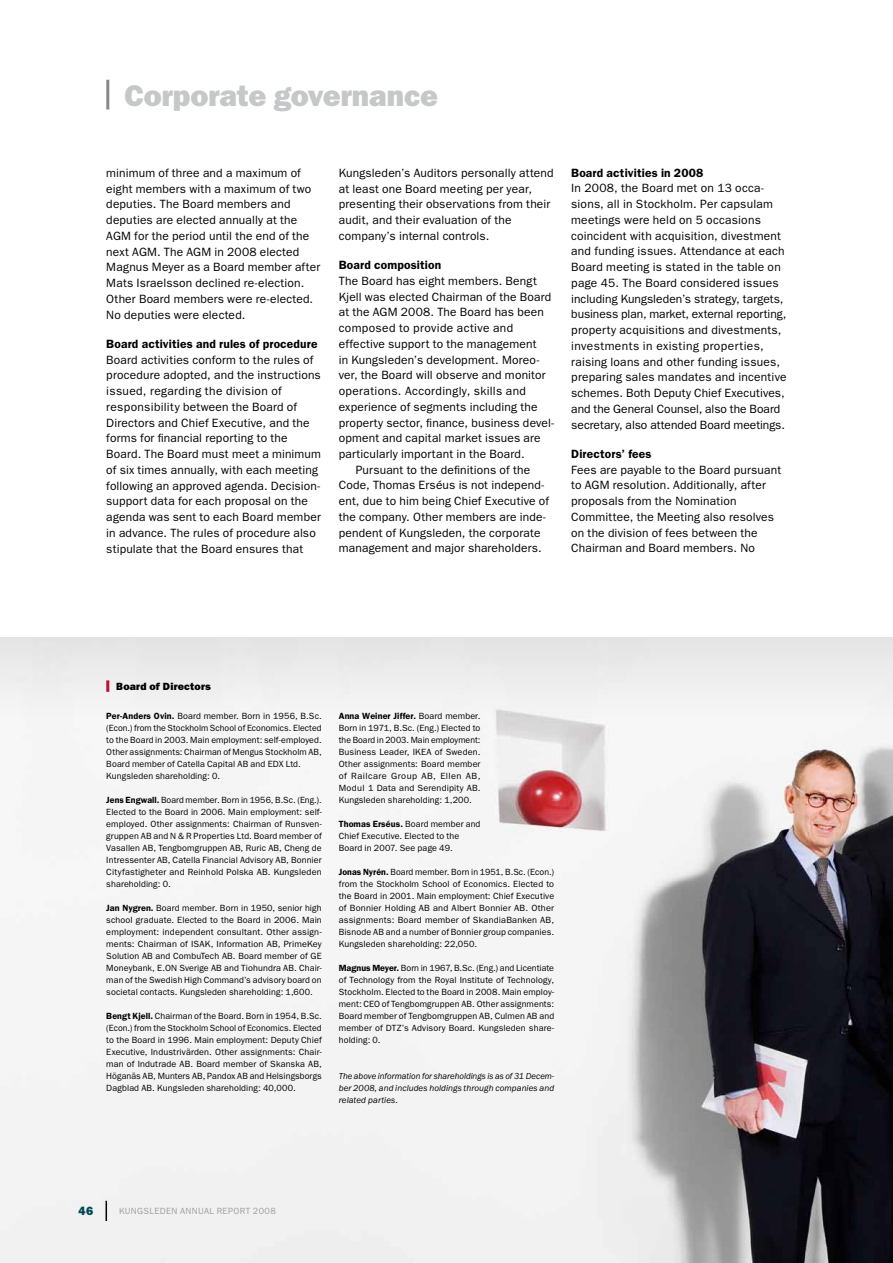
<style>
.page{position:relative;width:893px;height:1263px;background:#fff}
.page>*{position:absolute;margin:0;border:0;box-sizing:border-box;transform-origin:0 0}
.t1{font:30px "ITC Franklin Gothic Std Hvy";letter-spacing:-.005em;color:#c6c7c8}
.t2{font:12px/15.8px "ITC Franklin Gothic Std";letter-spacing:.015em;color:#000}
.t3{font:600 12px "ITC Franklin Gothic Std";letter-spacing:.015em;color:#000}
.t4{font:12px "ITC Franklin Gothic Std Hvy";color:#004857}
.t5{font:10.5px "ITC Franklin Gothic Std Hvy";letter-spacing:.015em;color:#000}
.t6{font:9px/12px "ITC Franklin Gothic Std";letter-spacing:.01em;color:#000;text-align:justify}
.t7{font:italic 9px/12px "ITC Franklin Gothic Std";letter-spacing:.005em;color:#000;text-align:justify}
.t8{font:9px "ITC Franklin Gothic Std";letter-spacing:.035em;color:#9c9e9f}
.s1{font-weight:600}
</style>
<div class="page">
<img style="left:0;top:736px;width:893px;height:527px">
<hr style="left:106px;top:80px;width:3px;height:29px;background:#87888a">
<div style="left:0;top:638px;width:893px;height:98px;background:#efefef"></div>
<svg style="left:106px;top:680px;width:3px;height:12px"></svg>
<svg style="left:106px;top:1201px;width:1px;height:20px"></svg>
<h1 class="t1" style="left:124px;top:78px;width:315px">Corporate governance</h1>
<p class="t2" style="left:106px;top:165px;width:215px">minimum of three and a maximum of eight members with a maximum of two deputies. The Board members and deputies are elected annually at the AGM for the period until the end of the next AGM. The AGM in 2008 elected Magnus Meyer as a Board member after Mats Israelsson declined re-election.<br>Other Board members were re-elected.<br>No deputies were elected.</p>
<p class="t3" style="left:106px;top:337px;width:213px">Board activities and rules of procedure</p>
<p class="t2" style="left:106px;top:352px;width:216px">Board activities conform to the rules of procedure adopted, and the instructions issued, regarding the division of responsibility between the Board of Directors and Chief Executive, and the forms for financial reporting to the Board. The Board must meet a minimum of six times annually, with each meeting following an approved agenda. Decision&shy;support data for each proposal on the agenda was sent to each Board member in advance. The rules of procedure also stipulate that the Board ensures that</p>
<p class="t2" style="left:339px;top:165px;width:216px">Kungsleden’s Auditors personally attend at least one Board meeting per year, presenting their observations from their audit, and their evaluation of the company’s internal controls.</p>
<p class="t3" style="left:339px;top:258px;width:104px">Board composition</p>
<p class="t2" style="left:339px;top:273px;width:200px">The Board has eight members. Bengt</p>
<p class="t2" style="left:339px;top:289px;width:214px">Kjell was elected Chairman of the Board</p>
<p class="t2" style="left:339px;top:304px;width:207px">at the AGM 2008. The Board has been</p>
<p class="t2" style="left:339px;top:320px;width:176px">composed to provide active and</p>
<p class="t2" style="left:339px;top:336px;width:199px">effective support to the management</p>
<p class="t2" style="left:339px;top:352px;width:202px">in Kungsleden’s development. Moreo-</p>
<p class="t2" style="left:339px;top:367px;width:208px">ver, the Board will observe and monitor</p>
<p class="t2" style="left:339px;top:383px;width:189px">operations. Accordingly, skills and</p>
<p class="t2" style="left:339px;top:399px;width:200px">experience of segments including the</p>
<p class="t2" style="left:339px;top:415px;width:217px">property sector, finance, business devel-</p>
<p class="t2" style="left:339px;top:430px;width:203px">opment and capital market issues are</p>
<p class="t2" style="left:339px;top:446px;width:187px">particularly important in the Board.</p>
<p class="t2" style="left:356px;top:462px;width:176px">Pursuant to the definitions of the</p>
<p class="t2" style="left:339px;top:478px;width:207px">Code, Thomas Erséus is not independ-</p>
<p class="t2" style="left:339px;top:493px;width:212px">ent, due to him being Chief Executive of</p>
<p class="t2" style="left:339px;top:509px;width:209px">the company. Other members are inde-</p>
<p class="t2" style="left:339px;top:525px;width:203px">pendent of Kungsleden, the corporate</p>
<p class="t2" style="left:339px;top:541px;width:205px">management and major shareholders.</p>
<p class="t3" style="left:571px;top:165px;width:134px">Board activities in 2008</p>
<p class="t2" style="left:571px;top:181px;width:217px">In 2008, the Board met on 13 occa&shy;sions, all in Stockholm. Per capsulam meetings were held on 5 occasions coincident with acquisition, divestment and funding issues. Attendance at each Board meeting is stated in the table on page 45. The Board considered issues including Kungsleden’s strategy, targets, business plan, market, external reporting, property acquisitions and divestments, investments in existing properties, raising loans and other funding issues, preparing sales mandates and incentive schemes. Both Deputy Chief Executives, and the General Counsel, also the Board secretary, also attended Board meetings.</p>
<p class="t3" style="left:571px;top:447px;width:82px">Directors’ fees</p>
<p class="t2" style="left:571px;top:462px;width:212px">Fees are payable to the Board pursuant to AGM resolution. Additionally, after proposals from the Nomination Committee, the Meeting also resolves on the division of fees between the Chairman and Board members. No</p>
<p class="t5" style="left:116px;top:680px;width:96px">Board of Directors</p>
<p class="t6" style="left:106px;top:710px;width:217px;text-align:left"><span class="s1">Per-Anders Ovin.</span> Board member. Born in 1956, B.Sc. (Econ.) from the Stockholm School of Economics. Elected to the Board in 2003. Main employment: self-employed.<br>Other assignments: Chairman of Mengus Stockholm AB, Board member of Catella Capital AB and EDX Ltd.<br>Kungsleden shareholding: 0.</p>
<p class="t6" style="left:106px;top:794px;width:217px"><span class="s1">Jens Engwall.</span> Board member. Born in 1956, B.Sc. (Eng.).<br>Elected to the Board in 2006. Main employment: self&shy;employed. Other assignments: Chairman of Runsven&shy;gruppen AB and N &amp; R Properties Ltd. Board member of Vasallen AB, Tengbomgruppen AB, Ruric AB, Cheng de Intressenter AB, Catella Financial Advisory AB, Bonnier Cityfastigheter and Reinhold Polska AB. Kungsleden shareholding: 0.</p>
<p class="t6" style="left:106px;top:902px;width:217px"><span class="s1">Jan Nygren.</span> Board member. Born in 1950, senior high school graduate. Elected to the Board in 2006. Main employment: independent consultant. Other assign&shy;ments: Chairman of ISAK, Information AB, PrimeKey Solution AB and CombuTech AB. Board member of GE Moneybank, E.ON Sverige AB and Tiohundra AB. Chair&shy;man of the Swedish High Command’s advisory board on societal contacts. Kungsleden shareholding: 1,600.</p>
<p class="t6" style="left:106px;top:1010px;width:217px"><span class="s1">Bengt Kjell.</span> Chairman of the Board. Born in 1954, B.Sc. (Econ.) from the Stockholm School of Economics. Elected to the Board in 1996. Main employment: Deputy Chief Executive, Industrivärden. Other assignments: Chair&shy;man of Indutrade AB. Board member of Skanska AB, Höganäs AB, Munters AB, Pandox AB and Helsingsborgs Dagblad AB. Kungsleden shareholding: 40,000.</p>
<p class="t6" style="left:339px;top:710px;width:143px"><span class="s1">Anna Weiner Jiffer.</span> Board member.<br>Born in 1971, B.Sc. (Eng.) Elected to the Board in 2003. Main employment:<br>Business Leader, IKEA of Sweden.<br>Other assignments: Board member of Railcare Group AB, Ellen AB, Modul 1 Data and Serendipity AB.<br>Kungsleden shareholding: 1,200.</p>
<p class="t6" style="left:339px;top:818px;width:143px;text-align:left"><span class="s1">Thomas Erséus.</span> Board member and<br>Chief Executive. Elected to the<br>Board in 2007. See page 49.</p>
<p class="t6" style="left:339px;top:866px;width:217px"><span class="s1">Jonas Nyrén.</span> Board member. Born in 1951, B.Sc. (Econ.) from the Stockholm School of Economics. Elected to the Board in 2001. Main employment: Chief Executive of Bonnier Holding AB and Albert Bonnier AB. Other assignments: Board member of SkandiaBanken AB, Bisnode AB and a number of Bonnier group companies.<br>Kungsleden shareholding: 22,050.</p>
<p class="t6" style="left:339px;top:962px;width:217px"><span class="s1">Magnus Meyer.</span> Born in 1967, B.Sc. (Eng.) and Licentiate of Technology from the Royal Institute of Technology, Stockholm. Elected to the Board in 2008. Main employ&shy;ment: CEO of Tengbomgruppen AB. Other assignments:<br>Board member of Tengbomgruppen AB, Culmen AB and member of DTZ’s Advisory Board. Kungsleden share&shy;holding: 0.</p>
<p class="t7" style="left:339px;top:1070px;width:217px">The above information for shareholdings is as of 31 Decem&shy;ber 2008, and includes holdings through companies and related parties.</p>
<p class="t4" style="left:79px;top:1204px;width:16px">46</p>
<p class="t8" style="left:119px;top:1205px;width:19px">Kungsleden</p>
<p class="t8" style="left:180px;top:1205px;width:7px">ann</p>
<p class="t8" style="left:198px;top:1205px;width:26px">ual report</p>
<p class="t8" style="left:253px;top:1205px;width:24px">2008</p>
</div>
